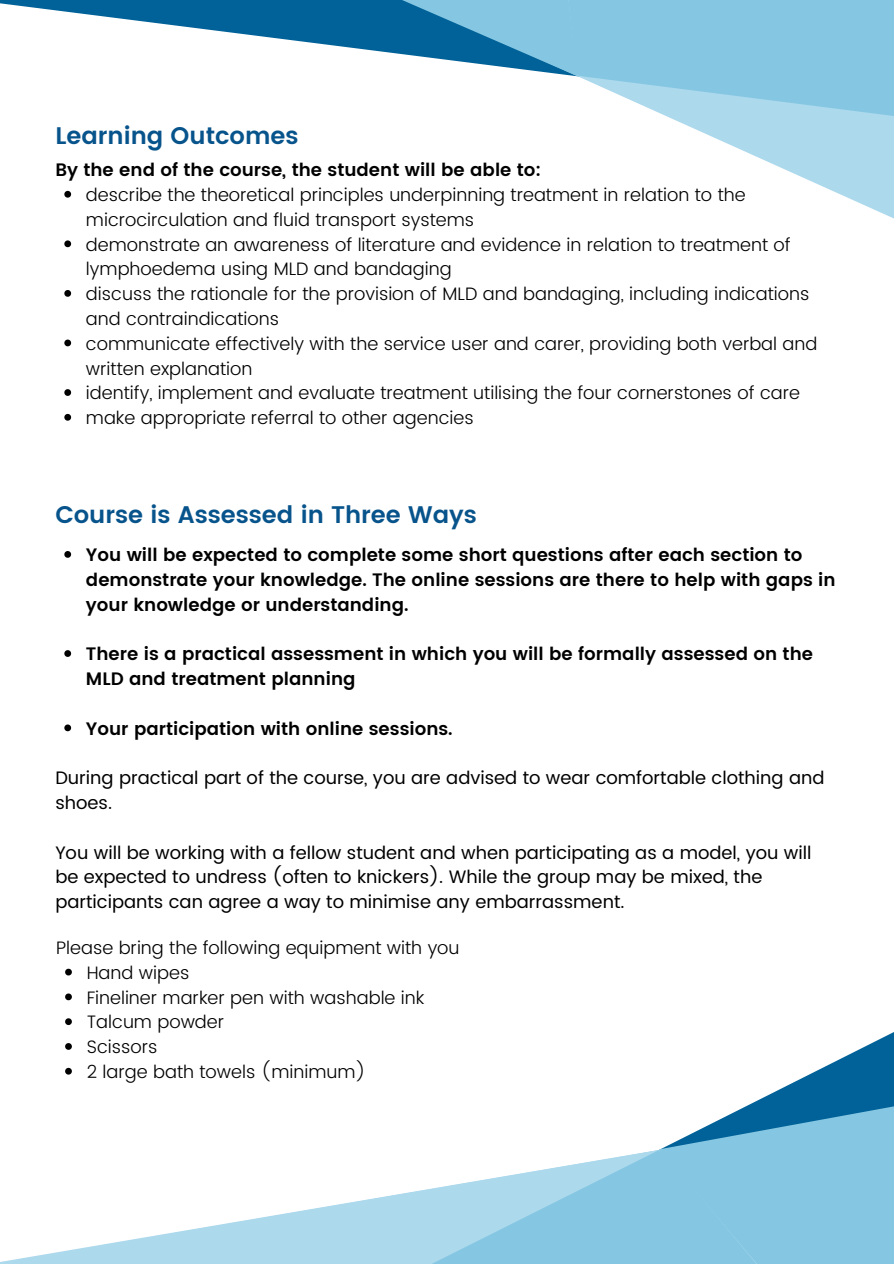
<style>
.page{position:relative;width:894px;height:1264px;background:#fff}
.page>*{position:absolute;margin:0;border:0;box-sizing:border-box;transform-origin:0 0}
.t1{font:600 24px "Poppins";color:#07538b}
.t2{font:300 18px/24.8px "Poppins";color:#000}
.t3{font:600 18px/24.8px "Poppins";color:#000}
.t4{font:18px/24.8px "Poppins";color:#000}
</style>
<div class="page">
<svg style="left:731px;top:145px;width:162px;height:73px"></svg>
<svg style="left:577px;top:76px;width:316px;height:69px;fill:#add9ed"></svg>
<svg style="left:46px;top:0;width:531px;height:77px"></svg>
<svg style="left:298px;top:0;width:595px;height:76px;background:#75b7d5"></svg>
<svg style="left:64px;top:191px;width:7px;height:7px"></svg>
<svg style="left:64px;top:240px;width:7px;height:7px"></svg>
<svg style="left:64px;top:290px;width:7px;height:7px"></svg>
<svg style="left:64px;top:339px;width:7px;height:7px"></svg>
<svg style="left:64px;top:389px;width:7px;height:7px"></svg>
<svg style="left:64px;top:414px;width:7px;height:6px"></svg>
<svg style="left:118px;top:1185px;width:334px;height:78px;fill:#add9ed"></svg>
<svg style="left:661px;top:1032px;width:232px;height:117px"></svg>
<svg style="left:452px;top:1149px;width:441px;height:114px;background:#94cde6"></svg>
<svg style="left:64px;top:551px;width:7px;height:7px"></svg>
<svg style="left:64px;top:650px;width:7px;height:7px"></svg>
<svg style="left:64px;top:724px;width:7px;height:7px"></svg>
<svg style="left:65px;top:968px;width:7px;height:7px"></svg>
<svg style="left:65px;top:993px;width:7px;height:7px"></svg>
<svg style="left:65px;top:1018px;width:7px;height:7px"></svg>
<svg style="left:65px;top:1043px;width:7px;height:6px"></svg>
<svg style="left:65px;top:1067px;width:7px;height:7px"></svg>
<p class="t1" style="left:55px;top:122px;width:245px">Learning Outcomes</p>
<p class="t2" style="left:86px;top:182px;width:661px">describe the theoretical principles underpinning treatment in relation to the microcirculation and fluid transport systems</p>
<p class="t2" style="left:86px;top:232px;width:706px">demonstrate an awareness of literature and evidence in relation to treatment of lymphoedema using MLD and bandaging</p>
<p class="t2" style="left:86px;top:281px;width:724px">discuss the rationale for the provision of MLD and bandaging, including indications and contraindications</p>
<p class="t2" style="left:86px;top:331px;width:732px">communicate effectively with the service user and carer, providing both verbal and written explanation</p>
<p class="t2" style="left:86px;top:381px;width:715px">identify, implement and evaluate treatment utilising the four cornerstones of care</p>
<p class="t2" style="left:86px;top:405px;width:389px">make appropriate referral to other agencies</p>
<p class="t3" style="left:55px;top:158px;width:487px">By the end of the course, the student will be able to:</p>
<p class="t1" style="left:55px;top:501px;width:423px">Course is Assessed in Three Ways</p>
<p class="t3" style="left:86px;top:542px;width:751px">You will be expected to complete some short questions after each section to demonstrate your knowledge. The online sessions are there to help with gaps in your knowledge or understanding.</p>
<p class="t3" style="left:86px;top:641px;width:728px">There is a practical assessment in which you will be formally assessed on the<br>MLD and treatment planning</p>
<p class="t3" style="left:86px;top:716px;width:368px">Your participation with online sessions.</p>
<p class="t4" style="left:55px;top:765px;width:770px">During practical part of the course, you are advised to wear comfortable clothing and shoes.</p>
<p class="t4" style="left:55px;top:840px;width:757px">You will be working with a fellow student and when participating as a model, you will be expected to undress (often to knickers). While the group may be mixed, the participants can agree a way to minimise any embarrassment.</p>
<p class="t2" style="left:56px;top:935px;width:405px">Please bring the following equipment with you</p>
<p class="t2" style="left:87px;top:960px;width:104px">Hand wipes</p>
<p class="t2" style="left:87px;top:985px;width:339px">Fineliner marker pen with washable ink</p>
<p class="t2" style="left:87px;top:1009px;width:139px">Talcum powder</p>
<p class="t2" style="left:87px;top:1034px;width:72px">Scissors</p>
<p class="t2" style="left:87px;top:1059px;width:281px">2 large bath towels (minimum)</p>
</div>
